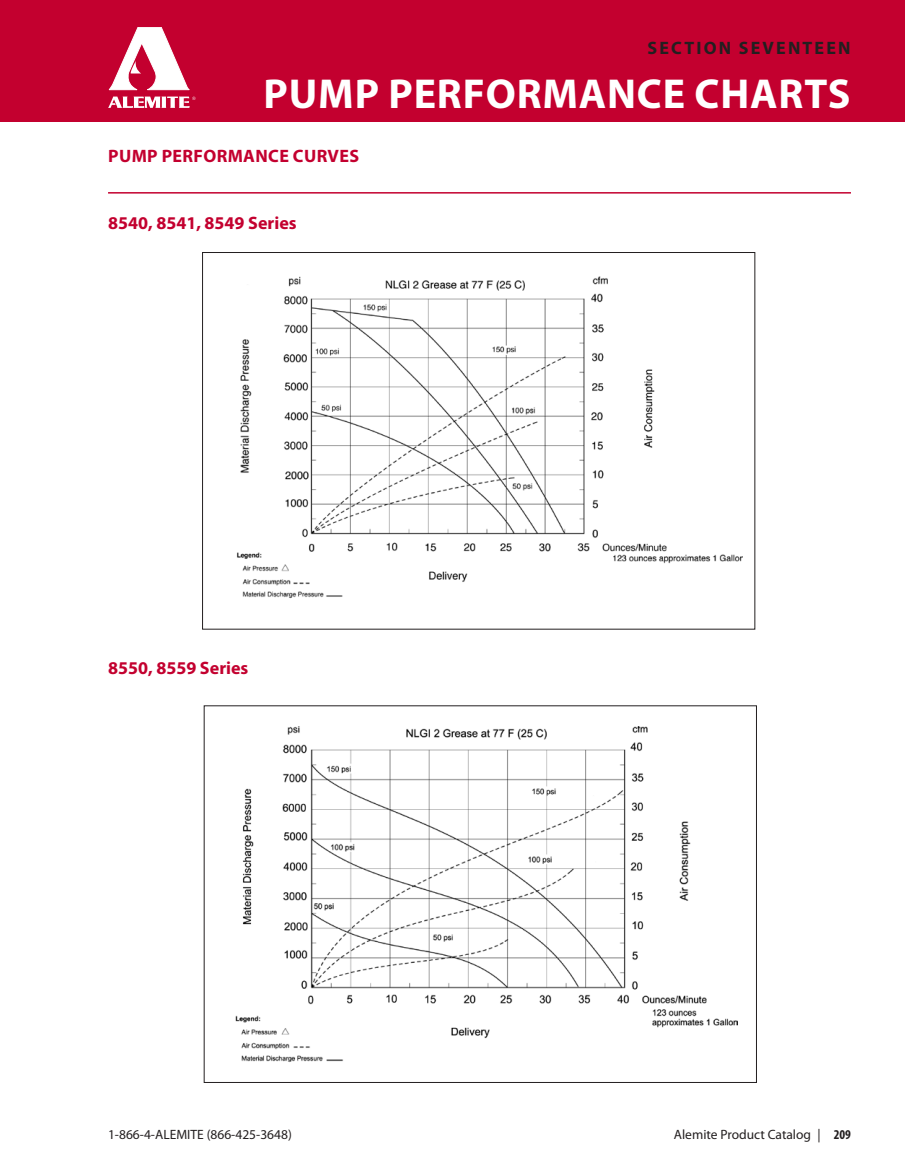
<style>
.page{position:relative;width:905px;height:1175px;background:#fff}
.page>*{position:absolute;margin:0;border:0;box-sizing:border-box;transform-origin:0 0}
.t1{font:700 42px "Myriad Pro";letter-spacing:.02em;color:#fff}
._02_01_01-Family_Nam{font:700 18px "Myriad Pro";color:#c3002f}
._01_01_01-Category_N{font:700 18px "Myriad Pro";letter-spacing:.02em;color:#c3002f}
.t2{font:700 18px "Myriad Pro";letter-spacing:.12em;color:#231f20}
.t3{font:13.5px "Myriad Pro";color:#231f20}
.s1{font-weight:700;font-stretch:condensed}
</style>
<div class="page">
<div style="left:0;top:0;width:904px;height:122px;background:#c3002f"></div>
<svg style="left:108px;top:27px;width:82px;height:63px"></svg>
<svg style="left:108px;top:97px;width:87px;height:11px"></svg>
<hr style="left:108px;top:192px;width:742px;height:2px;background:#c3002f">
<img style="left:237px;top:276px;width:505px;height:323px">
<img style="left:235px;top:726px;width:502px;height:336px">
<h2 class="t2" style="left:647px;top:36px;width:204px">SECTION SEVENTEEN</h2>
<h1 class="t1" style="left:263px;top:66px;width:588px">PUMP PERFORMANCE CHARTS</h1>
<p class="_01_01_01-Category_N" style="left:108px;top:144px;width:252px">PUMP PERFORMANCE CURVES</p>
<p class="_02_01_01-Family_Nam" style="left:108px;top:211px;width:190px">8540, 8541, 8549 Series</p>
<p class="_02_01_01-Family_Nam" style="left:108px;top:656px;width:142px">8550, 8559 Series</p>
<p class="t3" style="left:108px;top:1125px;width:185px">1-866-4-ALEMITE (866-425-3648)</p>
<p class="t3" style="left:674px;top:1125px;width:178px">Alemite Product Catalog | <span class="s1">209</span></p>
</div>
